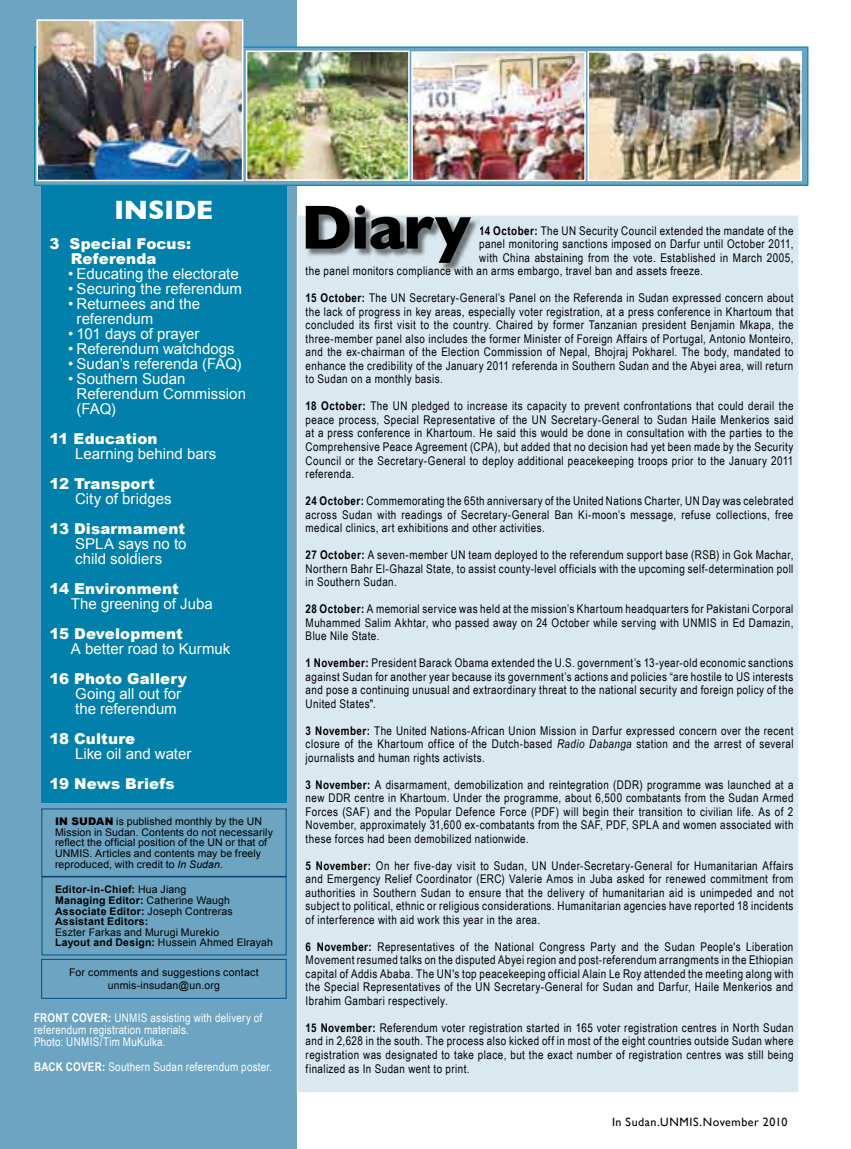
<style>
.page{position:relative;width:851px;height:1149px;background:#fff}
.page>*{position:absolute;margin:0;border:0;box-sizing:border-box;transform-origin:0 0}
.t1{font:700 63px "Gill Sans";letter-spacing:-.02em;color:#000}
.t2{font:700 27px "Gill Sans";letter-spacing:-.015em;color:#fff}
.t3{font:15px/15px "Arial";color:#fff}
.t4{font:900 15px/15px "Arial";letter-spacing:.01em;color:#fff}
.t5{font:12px/13.5px "Arial Narrow";letter-spacing:.035em;color:#000;text-align:justify}
.t6{font:12px/12px "Arial Narrow";letter-spacing:.02em;color:#fff}
.t7{font:12px "Gill Sans";letter-spacing:.045em;color:#000}
.t8{font:10.5px/10.5px "Arial";letter-spacing:.01em;color:#000}
.t9{font:700 10.5px/10.5px "Arial";letter-spacing:.02em;color:#000}
.s1{font-weight:900}
.s2{font-style:italic}
.s3{font-weight:400}
.s4{font-weight:700}
</style>
<div class="page">
<div style="left:0;top:0;width:296px;height:1148px;background:#6ca4c1"></div>
<div style="left:41px;top:186px;width:245px;height:616px;background:#0080ab"></div>
<div style="left:297px;top:215px;width:502px;height:877px;background:#dae8ef"></div>
<div style="left:41px;top:808px;width:245px;height:68px;border:1px solid #0080ab"></div>
<div style="left:42px;top:876px;width:244px;height:78px;border:1px solid #0080ab"></div>
<div style="left:41px;top:958px;width:245px;height:40px;border:1px solid #0080ab"></div>
<svg style="left:36px;top:48px;width:770px;height:136px;fill:#6ca4c1"></svg>
<div style="left:34px;top:46px;width:774px;height:140px;border:1px solid #0080ab"></div>
<div style="left:305px;top:205px;width:175px;height:66px;background:#000;opacity:.52"></div>
<img style="left:590px;top:54px;width:208px;height:124px">
<div style="left:587px;top:51px;width:214px;height:130px;border:2px solid #fff"></div>
<img style="left:414px;top:54px;width:168px;height:124px">
<div style="left:411px;top:51px;width:174px;height:130px;border:2px solid #fff"></div>
<img style="left:249px;top:54px;width:157px;height:124px">
<div style="left:246px;top:51px;width:163px;height:130px;border:2px solid #fff"></div>
<img style="left:39px;top:22px;width:201px;height:156px">
<div style="left:36px;top:19px;width:207px;height:162px;border:2px solid #fff"></div>
<h2 class="t2" style="left:114px;top:193px;width:101px">INSIDE</h2>
<p class="t4" style="left:71px;top:236px;width:122px;text-indent:-21px">3 Special Focus:<br>Referenda</p>
<p class="t3" style="left:68px;top:266px;width:172px">• Educating the electorate</p>
<p class="t3" style="left:68px;top:281px;width:175px">• Securing the referendum</p>
<p class="t3" style="left:77px;top:296px;width:125px;text-indent:-9px">• Returnees and the referendum</p>
<p class="t3" style="left:68px;top:326px;width:133px">• 101 days of prayer</p>
<p class="t3" style="left:68px;top:341px;width:168px">• Referendum watchdogs</p>
<p class="t3" style="left:68px;top:356px;width:175px">• Sudan’s referenda (FAQ)</p>
<p class="t3" style="left:77px;top:371px;width:171px;text-indent:-9px">• Southern Sudan<br>Referendum Commission (FAQ)</p>
<p class="t4" style="left:50px;top:431px;width:109px">11 Education</p>
<p class="t3" style="left:75px;top:446px;width:143px">Learning behind bars</p>
<p class="t4" style="left:50px;top:476px;width:107px">12 Transport</p>
<p class="t3" style="left:75px;top:491px;width:98px">City of bridges</p>
<p class="t4" style="left:50px;top:521px;width:137px">13 Disarmament</p>
<p class="t3" style="left:75px;top:536px;width:113px">SPLA says no to child soldiers</p>
<p class="t4" style="left:50px;top:581px;width:131px">14 Environment</p>
<p class="t3" style="left:71px;top:596px;width:143px">The greening of Juba</p>
<p class="t4" style="left:50px;top:626px;width:135px">15 Development</p>
<p class="t3" style="left:71px;top:641px;width:161px">A better road to Kurmuk</p>
<p class="t4" style="left:50px;top:671px;width:139px">16 Photo Gallery</p>
<p class="t3" style="left:75px;top:686px;width:108px">Going all out for the referendum</p>
<p class="t4" style="left:50px;top:731px;width:87px">18 Culture</p>
<p class="t3" style="left:75px;top:746px;width:118px">Like oil and water</p>
<p class="t4" style="left:50px;top:776px;width:127px">19 News Briefs</p>
<p class="t8" style="left:55px;top:816px;width:219px"><span class="s1">IN SUDAN</span> is published monthly by the UN Mission in Sudan. Contents do not necessarily reflect the official position of the UN or that of UNMIS. Articles and contents may be freely reproduced, with credit to <span class="s2">In Sudan</span>.</p>
<p class="t9" style="left:55px;top:884px;width:179px">Editor-in-Chief: <span class="s3">Hua Jiang<br></span>Managing Editor: <span class="s3">Catherine Waugh<br></span>Associate Editor: <span class="s3">Joseph Contreras<br></span>Assistant Editors:</p>
<p class="t8" style="left:55px;top:926px;width:219px">Eszter Farkas and Murugi Murekio<br><span class="s4">Layout and Design:</span> Hussein Ahmed Elrayah</p>
<p class="t8" style="left:69px;top:965px;width:191px;line-height:13.5px;text-align:center">For comments and suggestions contact unmis-insudan@un.org</p>
<p class="t6" style="left:34px;top:1011px;width:230px"><span class="s4">FRONT COVER:</span> UNMIS assisting with delivery of referendum registration materials.<br>Photo: UNMIS/Tim MuKulka.</p>
<p class="t6" style="left:34px;top:1060px;width:240px"><span class="s4">BACK COVER:</span> Southern Sudan referendum poster.</p>
<h1 class="t1" style="left:300px;top:190px;width:172px">Diary</h1>
<p class="t5" style="left:479px;top:224px;width:316px"><span class="s4">14 October:</span> The UN Security Council extended the mandate of the</p>
<p class="t5" style="left:479px;top:237px;width:316px">panel monitoring sanctions imposed on Darfur until October 2011,</p>
<p class="t5" style="left:479px;top:251px;width:316px">with China abstaining from the vote. Established in March 2005,</p>
<p class="t5" style="left:305px;top:264px;width:398px">the panel monitors compliance with an arms embargo, travel ban and assets freeze.</p>
<p class="t5" style="left:305px;top:291px;width:489px"><span class="s4">15 October:</span> The UN Secretary-General’s Panel on the Referenda in Sudan expressed concern about the lack of progress in key areas, especially voter registration, at a press conference in Khartoum that concluded its first visit to the country. Chaired by former Tanzanian president Benjamin Mkapa, the three-member panel also includes the former Minister of Foreign Affairs of Portugal, Antonio Monteiro, and the ex-chairman of the Election Commission of Nepal, Bhojraj Pokharel. The body, mandated to enhance the credibility of the January 2011 referenda in Southern Sudan and the Abyei area, will return to Sudan on a monthly basis.</p>
<p class="t5" style="left:305px;top:399px;width:489px"><span class="s4">18 October:</span> The UN pledged to increase its capacity to prevent confrontations that could derail the peace process, Special Representative of the UN Secretary-General to Sudan Haile Menkerios said at a press conference in Khartoum. He said this would be done in consultation with the parties to the Comprehensive Peace Agreement (CPA), but added that no decision had yet been made by the Security Council or the Secretary-General to deploy additional peacekeeping troops prior to the January 2011 referenda.</p>
<p class="t5" style="left:305px;top:494px;width:489px"><span class="s4">24 October:</span> Commemorating the 65th anniversary of the United Nations Charter, UN Day was celebrated across Sudan with readings of Secretary-General Ban Ki-moon’s message, refuse collections, free medical clinics, art exhibitions and other activities.</p>
<p class="t5" style="left:305px;top:548px;width:489px"><span class="s4">27 October:</span> A seven-member UN team deployed to the referendum support base (RSB) in Gok Machar, Northern Bahr El-Ghazal State, to assist county-level officials with the upcoming self-determination poll in Southern Sudan.</p>
<p class="t5" style="left:305px;top:602px;width:489px"><span class="s4">28 October:</span> A memorial service was held at the mission’s Khartoum headquarters for Pakistani Corporal Muhammed Salim Akhtar, who passed away on 24 October while serving with UNMIS in Ed Damazin, Blue Nile State.</p>
<p class="t5" style="left:305px;top:656px;width:489px"><span class="s4">1 November:</span> President Barack Obama extended the U.S. government’s 13-year-old economic sanctions against Sudan for another year because its government’s actions and policies “are hostile to US interests and pose a continuing unusual and extraordinary threat to the national security and foreign policy of the United States".</p>
<p class="t5" style="left:305px;top:723px;width:489px"><span class="s4">3 November:</span> The United Nations-African Union Mission in Darfur expressed concern over the recent closure of the Khartoum office of the Dutch-based <span class="s2">Radio Dabanga</span> station and the arrest of several journalists and human rights activists.</p>
<p class="t5" style="left:305px;top:777px;width:489px"><span class="s4">3 November:</span> A disarmament, demobilization and reintegration (DDR) programme was launched at a new DDR centre in Khartoum. Under the programme, about 6,500 combatants from the Sudan Armed Forces (SAF) and the Popular Defence Force (PDF) will begin their transition to civilian life. As of 2<br>November, approximately 31,600 ex-combatants from the SAF, PDF, SPLA and women associated with these forces had been demobilized nationwide.</p>
<p class="t5" style="left:305px;top:858px;width:489px"><span class="s4">5 November:</span> On her five-day visit to Sudan, UN Under-Secretary-General for Humanitarian Affairs and Emergency Relief Coordinator (ERC) Valerie Amos in Juba asked for renewed commitment from authorities in Southern Sudan to ensure that the delivery of humanitarian aid is unimpeded and not subject to political, ethnic or religious considerations. Humanitarian agencies have reported 18 incidents of interference with aid work this year in the area.</p>
<p class="t5" style="left:305px;top:939px;width:489px"><span class="s4">6 November:</span> Representatives of the National Congress Party and the Sudan People's Liberation Movement resumed talks on the disputed Abyei region and post-referendum arrangments in the Ethiopian capital of Addis Ababa. The UN's top peacekeeping official Alain Le Roy attended the meeting along with the Special Representatives of the UN Secretary-General for Sudan and Darfur, Haile Menkerios and Ibrahim Gambari respectively.</p>
<p class="t5" style="left:305px;top:1020px;width:489px"><span class="s4">15 November:</span> Referendum voter registration started in 165 voter registration centres in North Sudan and in 2,628 in the south. The process also kicked off in most of the eight countries outside Sudan where registration was designated to take place, but the exact number of registration centres was still being finalized as In Sudan went to print.</p>
<p class="t7" style="left:612px;top:1114px;width:177px">In Sudan.UNMIS.November 2010</p>
</div>
